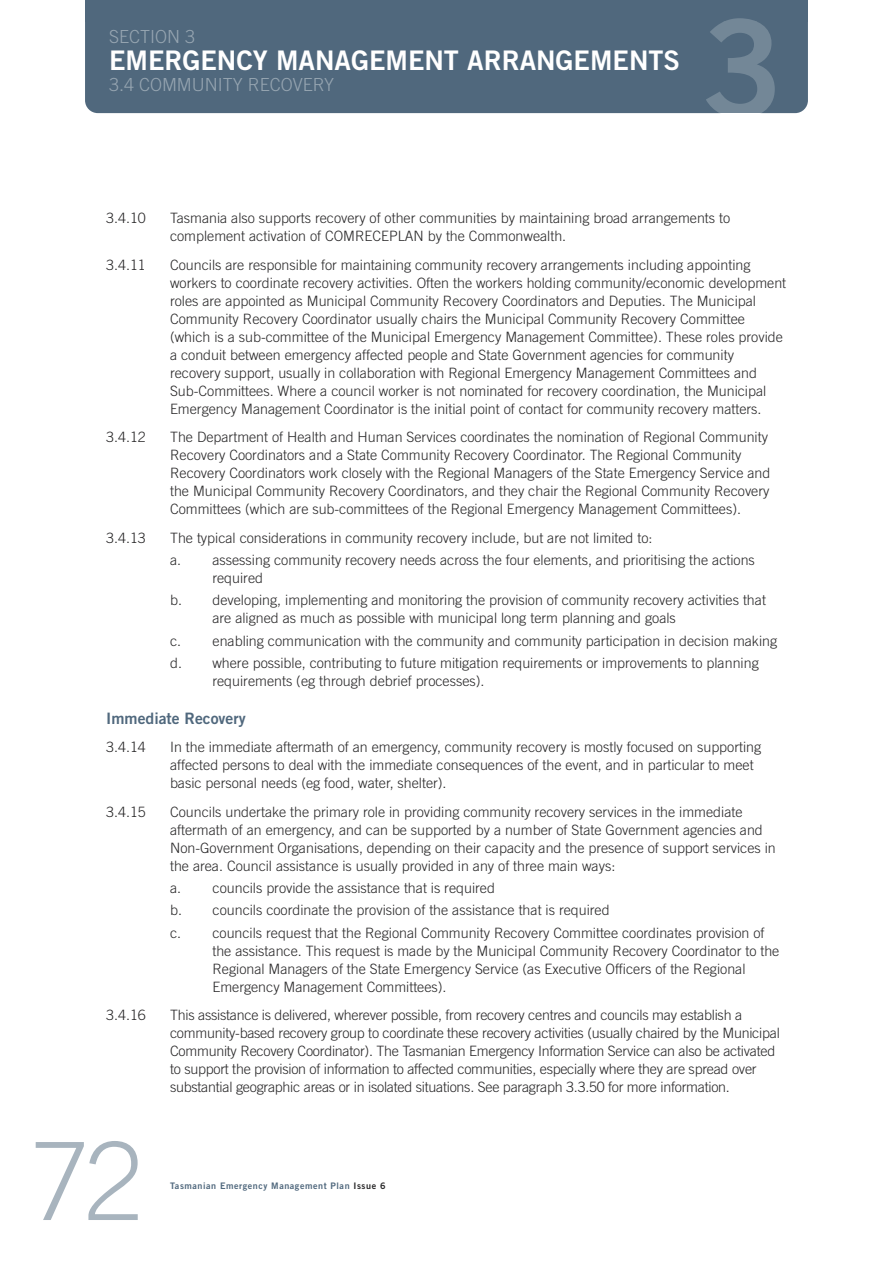
<style>
.page{position:relative;width:893px;height:1263px;background:#fff}
.page>*{position:absolute;margin:0;border:0;box-sizing:border-box;transform-origin:0 0}
.t1{font:300 108px "Trade Gothic";color:#a8b4be}
.t2{font:27px "Trade Gothic Bold Two";color:#fff}
.t3{font:300 18px "Trade Gothic";color:#96a5b1}
.t4{font:15.75px "Trade Gothic Bold Two";color:#50687d}
.t5{font:300 14.25px/18px "Trade Gothic";color:#272627}
.t6{font:9px "Trade Gothic Bold Two";letter-spacing:.06em;color:#50687d}
.s1{color:#272627}
</style>
<div class="page">
<div style="left:85px;top:0;width:723px;height:113px;background:#50687d;border-radius:13px"></div>
<div style="left:85px;top:0;width:723px;height:21px;background:#50687d"></div>
<svg style="left:706px;top:21px;width:69px;height:92px"></svg>
<hr style="left:706px;top:18px;width:69px;height:3px;background:#738797">
<p class="t3" style="left:109px;top:30px;width:87px">SECTION 3</p>
<p class="t2" style="left:109px;top:50px;width:572px">EMERGENCY MANAGEMENT ARRANGEMENTS</p>
<p class="t3" style="left:109px;top:78px;width:227px">3.4 COMMUNITY RECOVERY</p>
<p class="t5" style="left:106px;top:210px;width:41px">3.4.10</p>
<p class="t5" style="left:170px;top:210px;width:562px">Tasmania also supports recovery of other communities by maintaining broad arrangements to complement activation of COMRECEPLAN by the Commonwealth.</p>
<p class="t5" style="left:106px;top:257px;width:41px">3.4.11</p>
<p class="t5" style="left:170px;top:257px;width:618px">Councils are responsible for maintaining community recovery arrangements including appointing workers to coordinate recovery activities. Often the workers holding community/economic development roles are appointed as Municipal Community Recovery Coordinators and Deputies. The Municipal Community Recovery Coordinator usually chairs the Municipal Community Recovery Committee (which is a sub-committee of the Municipal Emergency Management Committee). These roles provide a conduit between emergency affected people and State Government agencies for community recovery support, usually in collaboration with Regional Emergency Management Committees and Sub-Committees. Where a council worker is not nominated for recovery coordination, the Municipal Emergency Management Coordinator is the initial point of contact for community recovery matters.</p>
<p class="t5" style="left:106px;top:429px;width:41px">3.4.12</p>
<p class="t5" style="left:170px;top:429px;width:602px">The Department of Health and Human Services coordinates the nomination of Regional Community Recovery Coordinators and a State Community Recovery Coordinator. The Regional Community Recovery Coordinators work closely with the Regional Managers of the State Emergency Service and the Municipal Community Recovery Coordinators, and they chair the Regional Community Recovery Committees (which are sub-committees of the Regional Emergency Management Committees).</p>
<p class="t5" style="left:106px;top:530px;width:41px">3.4.13</p>
<p class="t5" style="left:170px;top:528px;width:586px;line-height:22.2px">The typical considerations in community recovery include, but are not limited to:<br>a. assessing community recovery needs across the four elements, and prioritising the actions</p>
<p class="t5" style="left:170px;top:568px;width:597px;line-height:22.2px;text-indent:42px">required<br>b. developing, implementing and monitoring the provision of community recovery activities that</p>
<p class="t5" style="left:170px;top:608px;width:609px;line-height:22.2px;text-indent:42px">are aligned as much as possible with municipal long term planning and goals<br>c. enabling communication with the community and community participation in decision making d. where possible, contributing to future mitigation requirements or improvements to planning</p>
<p class="t5" style="left:212px;top:673px;width:274px">requirements (eg through debrief processes).</p>
<p class="t4" style="left:106px;top:712px;width:141px">Immediate Recovery</p>
<p class="t5" style="left:106px;top:739px;width:41px">3.4.14</p>
<p class="t5" style="left:170px;top:739px;width:593px">In the immediate aftermath of an emergency, community recovery is mostly focused on supporting affected persons to deal with the immediate consequences of the event, and in particular to meet basic personal needs (eg food, water, shelter).</p>
<p class="t5" style="left:106px;top:804px;width:41px">3.4.15</p>
<p class="t5" style="left:170px;top:804px;width:607px">Councils undertake the primary role in providing community recovery services in the immediate aftermath of an emergency, and can be supported by a number of State Government agencies and Non-Government Organisations, depending on their capacity and the presence of support services in the area. Council assistance is usually provided in any of three main ways:</p>
<p class="t5" style="left:170px;top:878px;width:596px;line-height:22.2px">a. councils provide the assistance that is required<br>b. councils coordinate the provision of the assistance that is required<br>c. councils request that the Regional Community Recovery Committee coordinates provision of</p>
<p class="t5" style="left:212px;top:943px;width:568px">the assistance. This request is made by the Municipal Community Recovery Coordinator to the<br>Regional Managers of the State Emergency Service (as Executive Officers of the Regional<br>Emergency Management Committees).</p>
<p class="t5" style="left:106px;top:1007px;width:41px">3.4.16</p>
<p class="t5" style="left:170px;top:1007px;width:611px">This assistance is delivered, wherever possible, from recovery centres and councils may establish a community-based recovery group to coordinate these recovery activities (usually chaired by the Municipal Community Recovery Coordinator). The Tasmanian Emergency Information Service can also be activated to support the provision of information to affected communities, especially where they are spread over substantial geographic areas or in isolated situations. See paragraph 3.3.50 for more information.</p>
<p class="t1" style="left:30px;top:1142px;width:115px">72</p>
<p class="t6" style="left:170px;top:1182px;width:217px">Tasmanian Emergency Management Plan <span class="s1">Issue 6</span></p>
</div>
